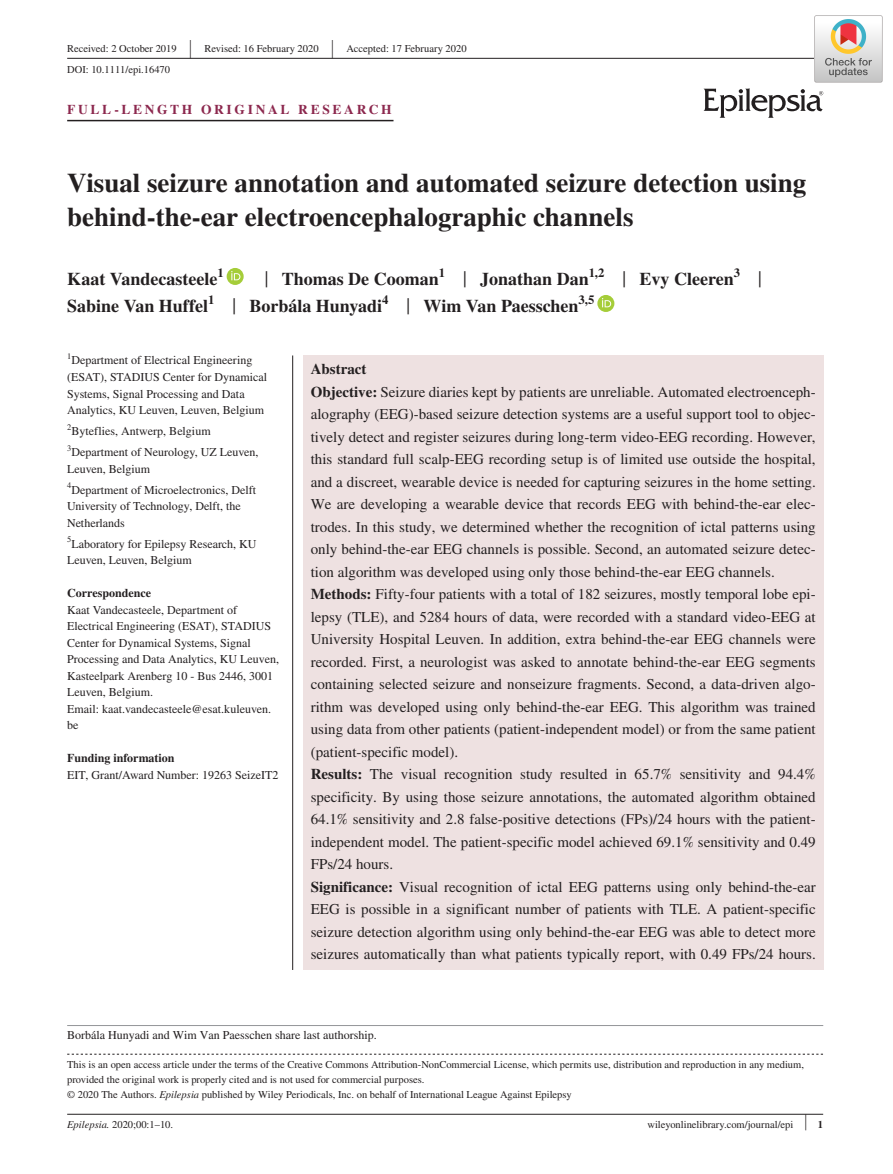
<style>
.page{position:relative;width:893px;height:1174px;background:#fff}
.page>*{position:absolute;margin:0;border:0;box-sizing:border-box;transform-origin:0 0}
.t1{font:700 27px/34.5px "STIX";color:#231f20}
.t2{font:26.55px "STIX";color:#231f20;scale:.4 1}
.t3{font:700 18px/27px "STIX";color:#231f20}
.t4{font:15px/22.5px "STIX";color:#231f20}
.t5{font:700 13.5px "STIX";letter-spacing:.2em;color:#8c284e}
.t6{font:12px/16.5px "STIX";color:#231f20}
.t7{font:700 12px "STIX";color:#231f20}
.t8{font:10.5px/15px "STIX";color:#231f20}
.t9{font:8.4px "STIX";color:#231f20}
.s1{font-weight:400;font-size:23.4px}
.s2{font-weight:700}
.s3{font-style:italic}
.s4{font-size:23.1px}
</style>
<div class="page">
<hr style="left:67px;top:1113px;width:756px;height:1px;background:#231f20">
<svg style="left:704px;top:88px;width:119px;height:30px"></svg>
<hr style="left:67px;top:58px;width:756px;height:1px;background:#231f20">
<hr style="left:67px;top:120px;width:326px;height:1px;background:#231f20">
<svg style="left:227px;top:268px;width:17px;height:17px"></svg>
<svg style="left:231px;top:271px;width:9px;height:9px"></svg>
<svg style="left:597px;top:295px;width:17px;height:17px"></svg>
<svg style="left:602px;top:298px;width:9px;height:9px"></svg>
<svg style="left:67px;top:1053px;width:756px;height:1px"></svg>
<hr style="left:67px;top:1025px;width:756px;height:1px;background:#939598">
<div style="left:303px;top:355px;width:520px;height:615px;background:#eee1e1"></div>
<hr style="left:292px;top:355px;width:1px;height:615px;background:#231f20">
<img style="left:815px;top:15px;width:67px;height:68px">
<p class="t8" style="left:67px;top:41px;width:111px">Received: 2 October 2019</p>
<h2 class="t2" style="left:190px;top:31px;width:7px">|</h2>
<p class="t8" style="left:205px;top:41px;width:116px">Revised: 16 February 2020</p>
<h2 class="t2" style="left:331px;top:31px;width:7px">|</h2>
<p class="t8" style="left:346px;top:41px;width:122px">Accepted: 17 February 2020</p>
<p class="t8" style="left:67px;top:63px;width:104px">DOI: 10.1111/epi.16470</p>
<p class="t5" style="left:67px;top:101px;width:326px">FULL-LENGTH ORIGINAL RESEARCH</p>
<h1 class="t1" style="left:67px;top:165px;width:741px">Visual seizure annotation and automated seizure detection using behind-the-ear electroencephalographic channels</h1>
<p class="t3" style="left:67px;top:265px;width:158px">Kaat Vandecasteele<sup>1</sup></p>
<p class="t3" style="left:67px;top:265px;width:696px;text-indent:197px"><span class="s1">|</span> Thomas De Cooman<sup>1</sup> <span class="s1">|</span> Jonathan Dan<sup>1,2</sup> <span class="s1">|</span> Evy Cleeren<sup>3</sup> <span class="s1">|<br></span>Sabine Van Huffel<sup>1</sup> <span class="s1">|</span> Borbála Hunyadi<sup>4</sup> <span class="s1">|</span> Wim Van Paesschen<sup>3,5</sup></p>
<p class="t6" style="left:67px;top:353px;width:202px"><sup>1</sup>Department of Electrical Engineering (ESAT), STADIUS Center for Dynamical Systems, Signal Processing and Data Analytics, KU Leuven, Leuven, Belgium</p>
<p class="t9" style="left:67px;top:421px;width:6px">2</p>
<p class="t6" style="left:71px;top:423px;width:141px">Byteflies, Antwerp, Belgium</p>
<p class="t9" style="left:67px;top:442px;width:6px">3</p>
<p class="t6" style="left:67px;top:444px;width:193px;text-indent:4px">Department of Neurology, UZ Leuven,<br>Leuven, Belgium</p>
<p class="t9" style="left:67px;top:479px;width:6px">4</p>
<p class="t6" style="left:67px;top:482px;width:191px;text-indent:4px">Department of Microelectronics, Delft<br>University of Technology, Delft, the<br>Netherlands</p>
<p class="t9" style="left:67px;top:533px;width:6px">5</p>
<p class="t6" style="left:67px;top:536px;width:191px;text-indent:4px">Laboratory for Epilepsy Research, KU<br>Leuven, Leuven, Belgium</p>
<p class="t7" style="left:67px;top:586px;width:85px">Correspondence</p>
<p class="t6" style="left:67px;top:602px;width:213px">Kaat Vandecasteele, Department of<br>Electrical Engineering (ESAT), STADIUS<br>Center for Dynamical Systems, Signal<br>Processing and Data Analytics, KU Leuven,<br>Kasteelpark Arenberg 10 - Bus 2446, 3001<br>Leuven, Belgium.<br>Email: kaat.vandecasteele@esat.kuleuven. be</p>
<p class="t7" style="left:67px;top:751px;width:109px">Funding information</p>
<p class="t6" style="left:67px;top:767px;width:213px">EIT, Grant/Award Number: 19263 SeizeIT2</p>
<p class="t4" style="left:311px;top:359px;width:507px"><span class="s2">Abstract<br>Objective:</span> Seizure diaries kept by patients are unreliable. Automated electroenceph&shy;alography (EEG)-based seizure detection systems are a useful support tool to objec&shy;tively detect and register seizures during long-term video-EEG recording. However, this standard full scalp-EEG recording setup is of limited use outside the hospital, and a discreet, wearable device is needed for capturing seizures in the home setting.<br>We are developing a wearable device that records EEG with behind-the-ear elec&shy;trodes. In this study, we determined whether the recognition of ictal patterns using only behind-the-ear EEG channels is possible. Second, an automated seizure detec&shy;tion algorithm was developed using only those behind-the-ear EEG channels.<br><span class="s2">Methods:</span> Fifty-four patients with a total of 182 seizures, mostly temporal lobe epi&shy;lepsy (TLE), and 5284 hours of data, were recorded with a standard video-EEG at University Hospital Leuven. In addition, extra behind-the-ear EEG channels were recorded. First, a neurologist was asked to annotate behind-the-ear EEG segments containing selected seizure and nonseizure fragments. Second, a data-driven algo&shy;rithm was developed using only behind-the-ear EEG. This algorithm was trained using data from other patients (patient-independent model) or from the same patient (patient-specific model).<br><span class="s2">Results:</span> The visual recognition study resulted in 65.7% sensitivity and 94.4% specificity. By using those seizure annotations, the automated algorithm obtained 64.1% sensitivity and 2.8 false-positive detections (FPs)/24 hours with the patient&shy;independent model. The patient-specific model achieved 69.1% sensitivity and 0.49<br>FPs/24 hours.<br><span class="s2">Significance:</span> Visual recognition of ictal EEG patterns using only behind-the-ear EEG is possible in a significant number of patients with TLE. A patient-specific seizure detection algorithm using only behind-the-ear EEG was able to detect more seizures automatically than what patients typically report, with 0.49 FPs/24 hours.</p>
<p class="t6" style="left:67px;top:1028px;width:311px">Borbála Hunyadi and Wim Van Paesschen share last authorship.</p>
<p class="t8" style="left:67px;top:1057px;width:738px">This is an open access article under the terms of the Creative Commons Attribution-NonCommercial License, which permits use, distribution and reproduction in any medium, provided the original work is properly cited and is not used for commercial purposes.<br>© 2020 The Authors. <span class="s3">Epilepsia</span> published by Wiley Periodicals, Inc. on behalf of International League Against Epilepsy</p>
<p class="t8" style="left:67px;top:1117px;width:107px"><span class="s3">Epilepsia.</span> 2020;00:1–10.</p>
<p class="t8" style="left:647px;top:1117px;width:177px">wileyonlinelibrary.com/journal/epi <span class="s4">|</span> <span class="s2">1</span></p>
</div>
